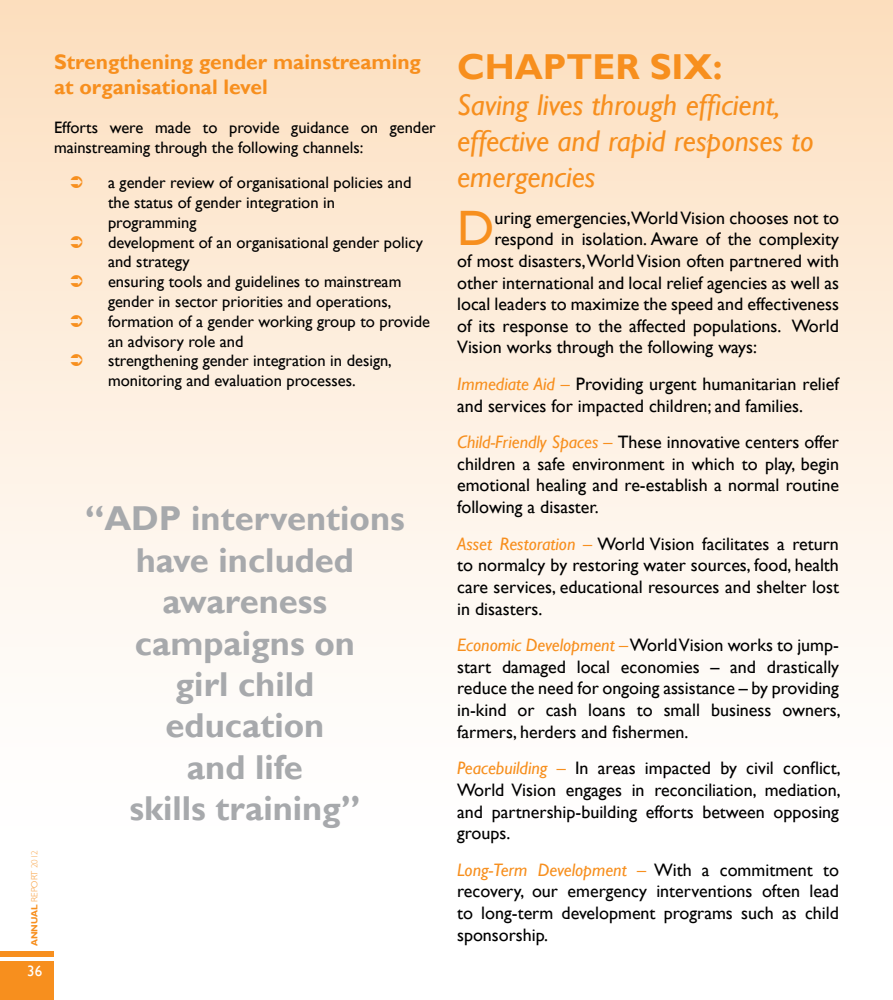
<style>
.page{position:relative;width:893px;height:1000px;background:#fff}
.page>*{position:absolute;margin:0;border:0;box-sizing:border-box;transform-origin:0 0}
.t1{font:49.65px "Gill Sans";color:#f78f1e}
.t2{font:700 36px "Gill Sans";color:#f78f1e}
.t3{font:700 34.5px/41.4px "Gill Sans";color:#a7a9ac;text-align:center}
.t4{font:italic 30px/36px "Gill Sans";color:#f78f1e}
.t5{font:700 21px/25.2px "Gill Sans";color:#f78f1e}
.t6{font:18px/21.6px "Gill Sans";color:#000;text-align:justify}
.t7{font:16.5px/19.8px "Gill Sans";color:#000}
.t8{font:15px "Gill Sans";color:#fff}
.t9{font:700 9px "Gill Sans";color:#f78f1e}
.s1{font-family:"Gill Sans MT Pro";font-weight:300;color:#f89a34}
.s2{font-family:"Gill Sans MT Pro";font-weight:300;color:#f9ab56}
.s3{font-style:italic;color:#f78f1e}
</style>
<div class="page">
<div style="left:0;top:0;width:893px;height:838px;background:linear-gradient(to bottom,#fcdfc0,#fff)"></div>
<div style="left:0;top:951px;width:54px;height:5px;background:#f78f1e"></div>
<div style="left:0;top:961px;width:54px;height:38px;background:#f78f1e"></div>
<svg style="left:71px;top:176px;width:12px;height:12px"></svg>
<svg style="left:71px;top:235px;width:12px;height:12px"></svg>
<svg style="left:71px;top:275px;width:12px;height:12px"></svg>
<svg style="left:71px;top:314px;width:12px;height:13px"></svg>
<svg style="left:71px;top:354px;width:12px;height:12px"></svg>
<p class="t5" style="left:54px;top:49px;width:368px">Strengthening gender mainstreaming at organisational level</p>
<p class="t7" style="left:54px;top:118px;width:383px">Efforts were made to provide guidance on gender mainstreaming through the following channels:</p>
<p class="t7" style="left:108px;top:173px;width:324px">a gender review of organisational policies and the status of gender integration in<br>programming<br>development of an organisational gender policy and strategy<br>ensuring tools and guidelines to mainstream gender in sector priorities and operations, formation of a gender working group to provide an advisory role and<br>strengthening gender integration in design, monitoring and evaluation processes.</p>
<p class="t9" style="left:29px;top:946px;width:98px;rotate:-90deg">ANNUAL <span class="s1">REPORT</span> <span class="s2">2012</span></p>
<p class="t8" style="left:27px;top:962px;width:16px">36</p>
<h3 class="t3" style="left:85px;top:498px;width:321px">“ADP interventions have included awareness campaigns on<br>girl child<br>education<br>and life<br>skills training”</h3>
<h2 class="t2" style="left:457px;top:45px;width:267px">CHAPTER SIX:</h2>
<h3 class="t4" style="left:457px;top:87px;width:358px">Saving lives through efficient, effective and rapid responses to emergencies</h3>
<h1 class="t1" style="left:457px;top:199px;width:39px">D</h1>
<p class="t6" style="left:494px;top:207px;width:346px">uring emergencies,World Vision chooses not to</p>
<p class="t6" style="left:494px;top:229px;width:346px">respond in isolation. Aware of the complexity</p>
<p class="t6" style="left:457px;top:250px;width:383px">of most disasters,World Vision often partnered with</p>
<p class="t6" style="left:457px;top:272px;width:383px">other international and local relief agencies as well as</p>
<p class="t6" style="left:457px;top:293px;width:383px">local leaders to maximize the speed and effectiveness</p>
<p class="t6" style="left:457px;top:315px;width:383px">of its response to the affected populations. World</p>
<p class="t6" style="left:457px;top:337px;width:301px">Vision works through the following ways:</p>
<p class="t6" style="left:457px;top:373px;width:383px"><span class="s3">Immediate Aid –</span> Providing urgent humanitarian relief and services for impacted children; and families.</p>
<p class="t6" style="left:457px;top:431px;width:383px"><span class="s3">Child-Friendly Spaces –</span> These innovative centers offer children a safe environment in which to play, begin emotional healing and re-establish a normal routine following a disaster.</p>
<p class="t6" style="left:457px;top:533px;width:383px"><span class="s3">Asset Restoration –</span> World Vision facilitates a return to normalcy by restoring water sources, food, health care services, educational resources and shelter lost in disasters.</p>
<p class="t6" style="left:457px;top:634px;width:385px"><span class="s3">Economic Development –</span> World Vision works to jump&shy;start damaged local economies – and drastically reduce the need for ongoing assistance – by providing in-kind or cash loans to small business owners, farmers, herders and fishermen.</p>
<p class="t6" style="left:457px;top:757px;width:385px"><span class="s3">Peacebuilding –</span> In areas impacted by civil conflict, World Vision engages in reconciliation, mediation, and partnership-building efforts between opposing groups.</p>
<p class="t6" style="left:457px;top:859px;width:383px"><span class="s3">Long-Term Development –</span> With a commitment to recovery, our emergency interventions often lead to long-term development programs such as child sponsorship.</p>
</div>
